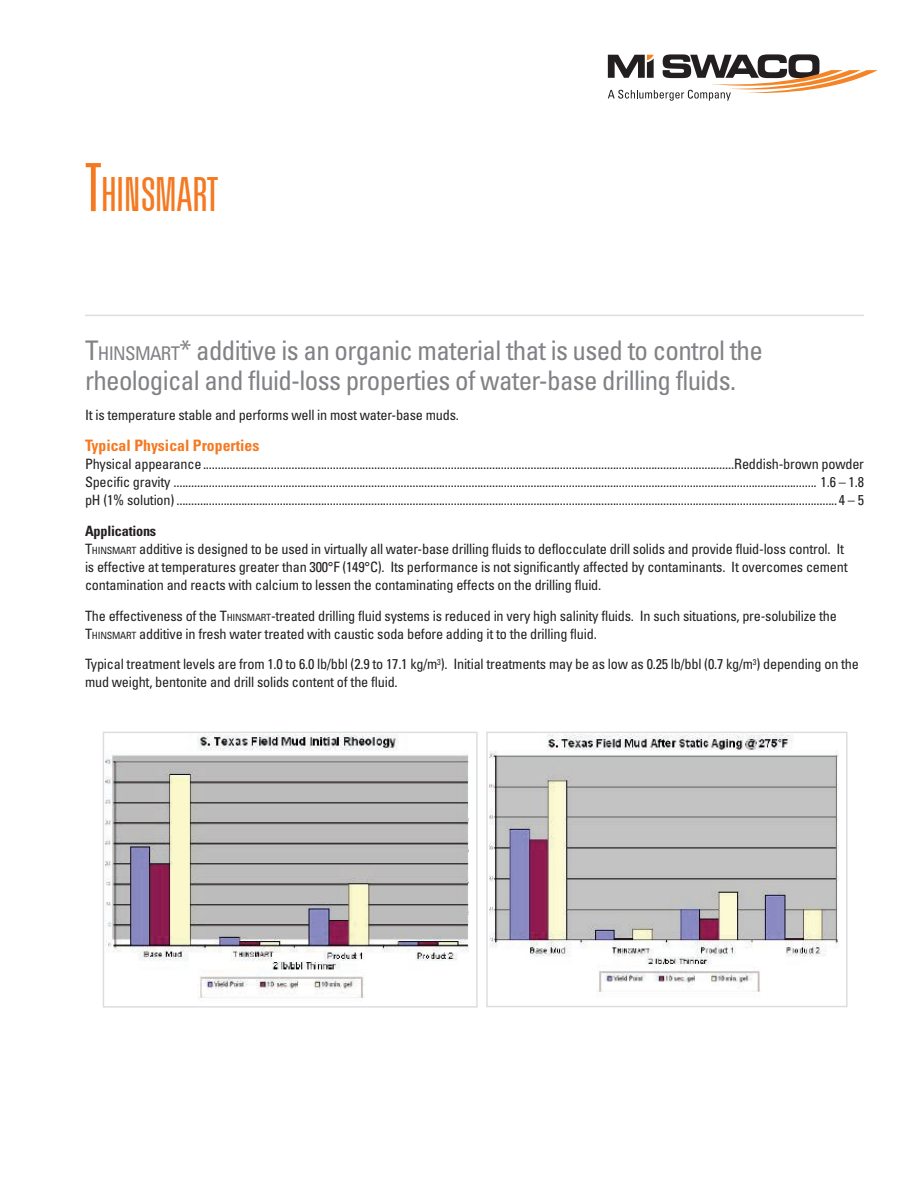
<style>
.page{position:relative;width:918px;height:1188px;background:#fff}
.page>*{position:absolute;margin:0;border:0;box-sizing:border-box;transform-origin:0 0}
.t1{font:300 47.25px "Schlumberger Con";letter-spacing:-.015em;color:#f47921}
.t2{font:condensed 27px/30px "Univers LT Std";letter-spacing:-.025em;color:#808285}
.t3{font:700 condensed 15.75px "Univers LT Std";color:#f47921}
.t4{font:condensed 14.25px/18px "Univers LT Std";letter-spacing:-.015em;color:#231f20}
.s1{font-size:67.5px}
.s2{font-style:inherit}
.s3{font-size:18.9px}
.s4{font-weight:700}
.s5{font-size:10.05px}
</style>
<div class="page">
<hr style="left:85px;top:315px;width:779px;height:1px;background:#dddee0">
<svg style="left:608px;top:54px;width:270px;height:47px"></svg>
<img style="left:106px;top:735px;width:363px;height:264px">
<div style="left:103px;top:732px;width:375px;height:276px;border:2px solid #dddee0"></div>
<img style="left:489px;top:735px;width:350px;height:261px">
<div style="left:486px;top:732px;width:362px;height:275px;border:2px solid #dddee0"></div>
<h1 class="t1" style="left:85px;top:170px;width:136px"><span class="s1">T</span>HINSMART</h1>
<h2 class="t2" style="left:85px;top:335px;width:679px"><span class="s2">T</span><span class="s3">HINSMART</span>* additive is an organic material that is used to control the rheological and fluid-loss properties of water-base drilling fluids.</h2>
<p class="t4" style="left:85px;top:406px;width:375px">It is temperature stable and performs well in most water-base muds.</p>
<p class="t3" style="left:85px;top:436px;width:176px">Typical Physical Properties</p>
<p class="t4" style="left:85px;top:455px;width:780px;text-align:justify">Physical appearance ....................................................................................................................................................................................Reddish-brown powder Specific gravity .......................................................................................................................................................................................................................... 1.6 – 1.8 pH (1% solution) ................................................................................................................................................................................................................................4 – 5</p>
<p class="t4" style="left:85px;top:522px;width:764px"><span class="s4">Applications<br></span><span class="s2">T</span><span class="s5">HINSMART</span> additive is designed to be used in virtually all water-base drilling fluids to deflocculate drill solids and provide fluid-loss control. It is effective at temperatures greater than 300°F (149°C). Its performance is not significantly affected by contaminants. It overcomes cement contamination and reacts with calcium to lessen the contaminating effects on the drilling fluid.</p>
<p class="t4" style="left:85px;top:606px;width:753px">The effectiveness of the <span class="s2">T</span><span class="s5">HINSMART</span>-treated drilling fluid systems is reduced in very high salinity fluids. In such situations, pre-solubilize the<br><span class="s2">T</span><span class="s5">HINSMART</span> additive in fresh water treated with caustic soda before adding it to the drilling fluid.</p>
<p class="t4" style="left:85px;top:655px;width:775px">Typical treatment levels are from 1.0 to 6.0 lb/bbl (2.9 to 17.1 kg/m<sup>3</sup>). Initial treatments may be as low as 0.25 lb/bbl (0.7 kg/m<sup>3</sup>) depending on the mud weight, bentonite and drill solids content of the fluid.</p>
</div>
